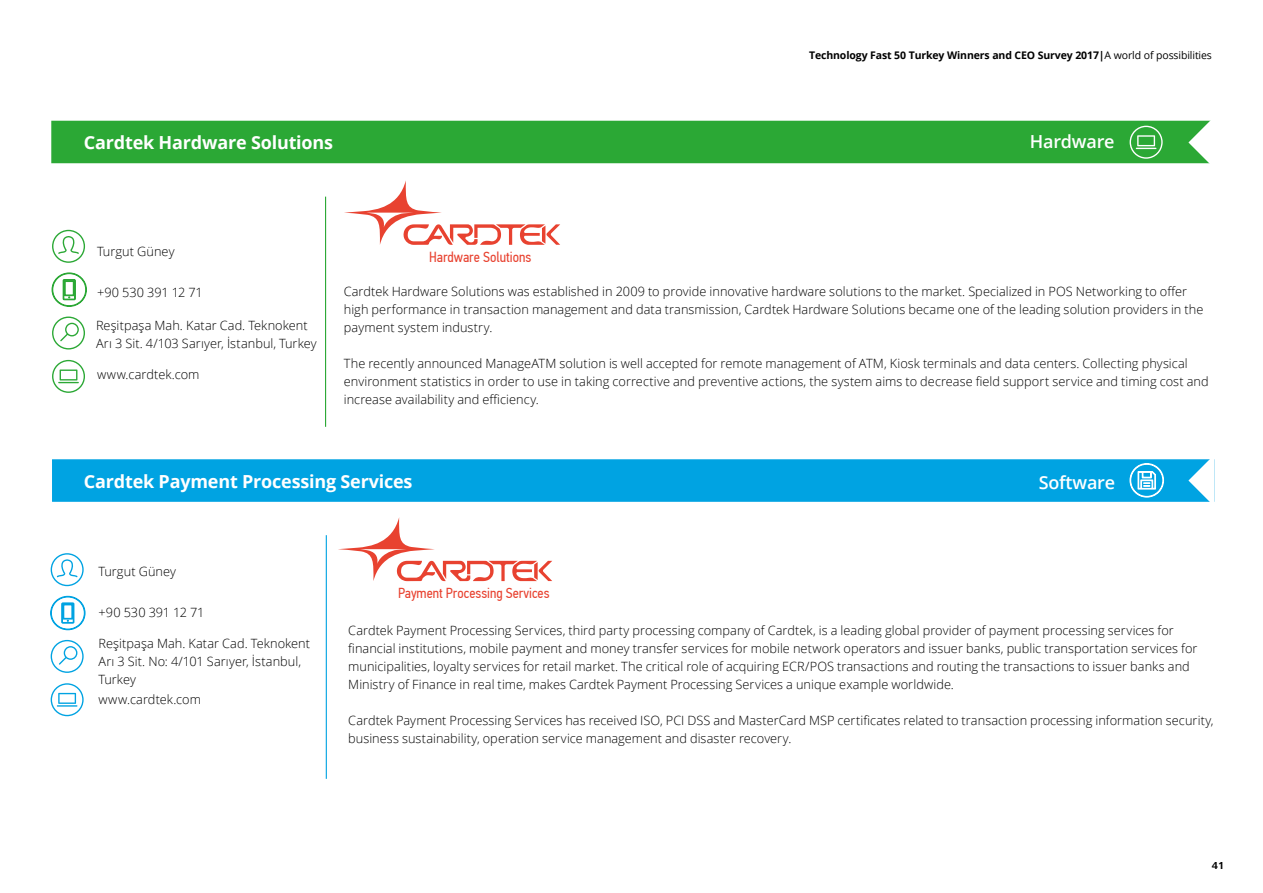
<style>
.page{position:relative;width:1263px;height:893px;background:#fff}
.page>*{position:absolute;margin:0;border:0;box-sizing:border-box;transform-origin:0 0}
.t1{font:700 18px "Open Sans";letter-spacing:-.01em;color:#fff}
.t2{font:600 18px "Open Sans";letter-spacing:-.01em;color:#fff}
.t3{font:14.55px "PF Din Text Cond Pro";color:#e84230}
.t4{font:300 12.75px/18px "Open Sans";letter-spacing:.005em;color:#000}
.t5{font:700 10.5px "Open Sans";letter-spacing:-.01em;color:#000}
.t6{font:700 10.5px "Frutiger Next Pro";color:#000}
.s1{font-weight:400}
</style>
<div class="page">
<svg style="left:51px;top:553px;width:33px;height:33px"></svg>
<svg style="left:50px;top:596px;width:35px;height:34px"></svg>
<svg style="left:51px;top:640px;width:33px;height:33px"></svg>
<svg style="left:51px;top:683px;width:33px;height:33px"></svg>
<div style="left:52px;top:459px;width:1162px;height:43px;background:#00a3e2;border:2px solid #00a3e2"></div>
<svg style="left:1188px;top:459px;width:26px;height:43px"></svg>
<hr style="left:326px;top:535px;width:1px;height:244px;background:#00a3e2">
<svg style="left:1129px;top:463px;width:35px;height:35px"></svg>
<svg style="left:338px;top:517px;width:214px;height:64px"></svg>
<div style="left:51px;top:121px;width:1163px;height:42px;background:#2ba835"></div>
<svg style="left:344px;top:180px;width:216px;height:65px"></svg>
<svg style="left:52px;top:230px;width:33px;height:33px"></svg>
<svg style="left:52px;top:272px;width:35px;height:35px"></svg>
<svg style="left:52px;top:317px;width:33px;height:32px"></svg>
<svg style="left:52px;top:360px;width:33px;height:33px"></svg>
<hr style="left:325px;top:197px;width:1px;height:230px;background:#2ba835">
<svg style="left:1129px;top:126px;width:34px;height:33px"></svg>
<svg style="left:1188px;top:120px;width:26px;height:44px"></svg>
<h1 class="t1" style="left:84px;top:130px;width:251px">Cardtek Hardware Solutions</h1>
<p class="t5" style="left:809px;top:48px;width:404px">Technology Fast 50 Turkey Winners and CEO Survey 2017|<span class="s1">A world of possibilities</span></p>
<h1 class="t2" style="left:1030px;top:129px;width:86px">Hardware</h1>
<p class="t4" style="left:97px;top:242px;width:79px">Turgut Güney</p>
<p class="t4" style="left:97px;top:283px;width:107px">+90 530 391 12 71</p>
<p class="t4" style="left:96px;top:316px;width:222px">Reşitpaşa Mah. Katar Cad. Teknokent<br>Arı 3 Sit. 4/103 Sarıyer, İstanbul, Turkey</p>
<p class="t4" style="left:97px;top:365px;width:104px">www.cardtek.com</p>
<p class="t3" style="left:429px;top:249px;width:104px">Hardware Solutions</p>
<p class="t4" style="left:344px;top:282px;width:861px">Cardtek Hardware Solutions was established in 2009 to provide innovative hardware solutions to the market. Specialized in POS Networking to offer high performance in transaction management and data transmission, Cardtek Hardware Solutions became one of the leading solution providers in the payment system industry.</p>
<p class="t4" style="left:344px;top:354px;width:866px">The recently announced ManageATM solution is well accepted for remote management of ATM, Kiosk terminals and data centers. Collecting physical environment statistics in order to use in taking corrective and preventive actions, the system aims to decrease field support service and timing cost and increase availability and efficiency.</p>
<h1 class="t1" style="left:84px;top:468px;width:330px">Cardtek Payment Processing Services</h1>
<h1 class="t2" style="left:1039px;top:470px;width:78px">Software</h1>
<p class="t4" style="left:98px;top:562px;width:79px">Turgut Güney</p>
<p class="t4" style="left:98px;top:603px;width:107px">+90 530 391 12 71</p>
<p class="t4" style="left:98px;top:634px;width:213px">Reşitpaşa Mah. Katar Cad. Teknokent<br>Arı 3 Sit. No: 4/101 Sarıyer, İstanbul,<br>Turkey</p>
<p class="t4" style="left:98px;top:690px;width:104px">www.cardtek.com</p>
<p class="t3" style="left:398px;top:584px;width:153px">Payment Processing Services</p>
<p class="t4" style="left:348px;top:621px;width:851px">Cardtek Payment Processing Services, third party processing company of Cardtek, is a leading global provider of payment processing services for financial institutions, mobile payment and money transfer services for mobile network operators and issuer banks, public transportation services for municipalities, loyalty services for retail market. The critical role of acquiring ECR/POS transactions and routing the transactions to issuer banks and Ministry of Finance in real time, makes Cardtek Payment Processing Services a unique example worldwide.</p>
<p class="t4" style="left:348px;top:711px;width:867px">Cardtek Payment Processing Services has received ISO, PCI DSS and MasterCard MSP certificates related to transaction processing information security, business sustainability, operation service management and disaster recovery.</p>
<p class="t6" style="left:1212px;top:859px;width:14px">41</p>
</div>
